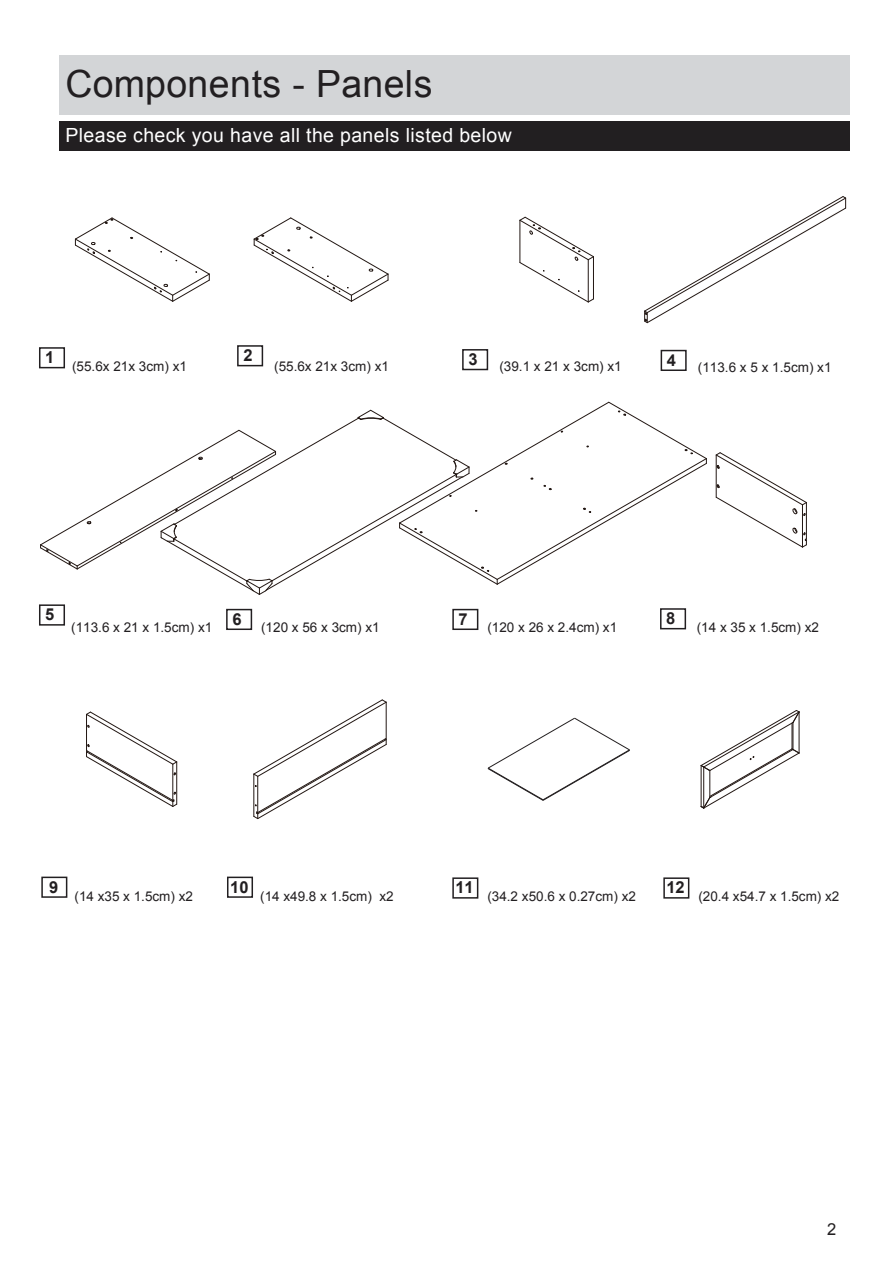
<style>
.page{position:relative;width:893px;height:1263px;background:#fff}
.page>*{position:absolute;margin:0;border:0;box-sizing:border-box;transform-origin:0 0}
.t1{font:37.5px "Arial";letter-spacing:.01em;color:#221f21}
.t2{font:19.5px "Arial";letter-spacing:.02em;color:#fff}
.t3{font:700 16.5px "Arial";color:#221f21}
.t4{font:16.5px "Arial";color:#221f21}
.t5{font:13.5px "Arial";color:#221f21}
</style>
<div class="page">
<div style="left:59px;top:121px;width:791px;height:29px;background:#221f21"></div>
<div style="left:59px;top:56px;width:791px;height:59px;background:#d3d5d7"></div>
<div style="left:39px;top:347px;width:26px;height:21px;border:2px solid #221f21"></div>
<div style="left:237px;top:345px;width:26px;height:21px;border:2px solid #221f21"></div>
<div style="left:661px;top:350px;width:26px;height:21px;border:2px solid #221f21"></div>
<div style="left:462px;top:349px;width:26px;height:21px;border:2px solid #221f21"></div>
<div style="left:39px;top:604px;width:26px;height:22px;border:2px solid #221f21"></div>
<div style="left:452px;top:609px;width:26px;height:21px;border:2px solid #221f21"></div>
<div style="left:226px;top:609px;width:26px;height:21px;border:2px solid #221f21"></div>
<div style="left:660px;top:608px;width:26px;height:21px;border:2px solid #221f21"></div>
<div style="left:452px;top:877px;width:26px;height:22px;border:2px solid #221f21"></div>
<div style="left:663px;top:877px;width:26px;height:22px;border:2px solid #221f21"></div>
<div style="left:41px;top:877px;width:26px;height:21px;border:2px solid #221f21"></div>
<div style="left:227px;top:877px;width:26px;height:21px;border:2px solid #221f21"></div>
<svg style="left:86px;top:711px;width:91px;height:96px"></svg>
<svg style="left:253px;top:699px;width:134px;height:120px"></svg>
<svg style="left:488px;top:718px;width:142px;height:83px"></svg>
<svg style="left:716px;top:452px;width:91px;height:96px"></svg>
<svg style="left:644px;top:196px;width:202px;height:127px"></svg>
<svg style="left:40px;top:402px;width:667px;height:193px"></svg>
<svg style="left:254px;top:217px;width:135px;height:85px"></svg>
<svg style="left:701px;top:710px;width:99px;height:98px"></svg>
<svg style="left:519px;top:217px;width:75px;height:85px"></svg>
<svg style="left:75px;top:217px;width:135px;height:85px"></svg>
<h1 class="t1" style="left:66px;top:59px;width:368px">Components - Panels</h1>
<h2 class="t2" style="left:66px;top:122px;width:448px">Please check you have all the panels listed below</h2>
<p class="t3" style="left:45px;top:346px;width:11px">1</p>
<p class="t5" style="left:72px;top:358px;width:116px">(55.6x 21x 3cm) x1</p>
<p class="t3" style="left:243px;top:344px;width:11px">2</p>
<p class="t3" style="left:667px;top:349px;width:11px">4</p>
<p class="t3" style="left:468px;top:348px;width:11px">3</p>
<p class="t5" style="left:499px;top:358px;width:124px">(39.1 x 21 x 3cm) x1</p>
<p class="t5" style="left:274px;top:358px;width:116px">(55.6x 21x 3cm) x1</p>
<p class="t5" style="left:698px;top:358px;width:135px">(113.6 x 5 x 1.5cm) x1</p>
<p class="t3" style="left:45px;top:604px;width:11px">5</p>
<p class="t5" style="left:71px;top:618px;width:143px">(113.6 x 21 x 1.5cm) x1</p>
<p class="t3" style="left:232px;top:608px;width:11px">6</p>
<p class="t5" style="left:261px;top:618px;width:120px">(120 x 56 x 3cm) x1</p>
<p class="t3" style="left:459px;top:608px;width:11px">7</p>
<p class="t5" style="left:487px;top:618px;width:131px">(120 x 26 x 2.4cm) x1</p>
<p class="t3" style="left:666px;top:607px;width:11px">8</p>
<p class="t5" style="left:697px;top:618px;width:124px">(14 x 35 x 1.5cm) x2</p>
<p class="t3" style="left:49px;top:876px;width:11px">9</p>
<p class="t5" style="left:75px;top:887px;width:120px">(14 x35 x 1.5cm) x2</p>
<p class="t3" style="left:230px;top:876px;width:20px">10</p>
<p class="t5" style="left:260px;top:887px;width:135px">(14 x49.8 x 1.5cm) x2</p>
<p class="t3" style="left:455px;top:876px;width:20px">11</p>
<p class="t5" style="left:487px;top:887px;width:150px">(34.2 x50.6 x 0.27cm) x2</p>
<p class="t3" style="left:666px;top:876px;width:20px">12</p>
<p class="t5" style="left:698px;top:887px;width:143px">(20.4 x54.7 x 1.5cm) x2</p>
<p class="t4" style="left:827px;top:1218px;width:11px">2</p>
</div>
